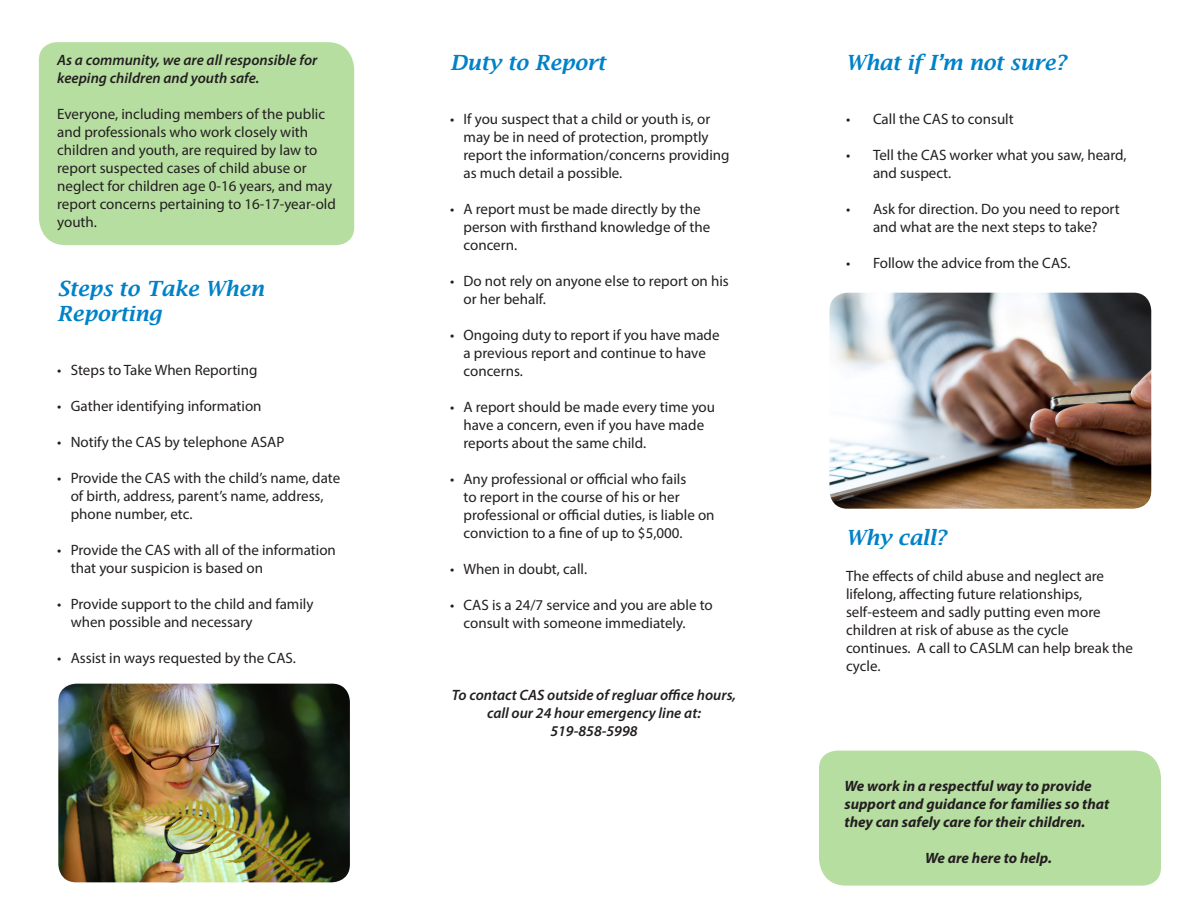
<style>
.page{position:relative;width:1188px;height:918px;background:#fff}
.page>*{position:absolute;margin:0;border:0;box-sizing:border-box;transform-origin:0 0}
.Paragraph_Style_1{font:italic 600 21px/25.2px "Lucida Bright";color:#0082c8}
.Paragraph_Style_1-2{font:15px/18px "Myriad Pro";color:#231f20}
.Paragraph_Style_1-3{font:italic 600 15px/18px "Myriad Pro";color:#231f20;text-align:center}
.Paragraph_Style_1-4{font:italic 700 15px/18px "Myriad Pro";color:#231f20}
</style>
<div class="page">
<div style="left:39px;top:42px;width:315px;height:203px;background:#b7dea1"></div>
<div style="left:819px;top:751px;width:342px;height:135px;background:#b7dea1"></div>
<img style="left:829px;top:293px;width:322px;height:216px">
<img style="left:58px;top:684px;width:292px;height:198px">
<p class="Paragraph_Style_1-3" style="left:57px;top:51px;width:262px;text-align:left">As a community, we are all responsible for keeping children and youth safe.</p>
<p class="Paragraph_Style_1-2" style="left:57px;top:105px;width:280px">Everyone, including members of the public and professionals who work closely with children and youth, are required by law to report suspected cases of child abuse or neglect for children age 0-16 years, and may report concerns pertaining to 16-17-year-old youth.</p>
<p class="Paragraph_Style_1" style="left:57px;top:275px;width:208px">Steps to Take When<br>Reporting</p>
<p class="Paragraph_Style_1-2" style="left:57px;top:361px;width:202px">• Steps to Take When Reporting</p>
<p class="Paragraph_Style_1-2" style="left:57px;top:397px;width:206px">• Gather identifying information</p>
<p class="Paragraph_Style_1-2" style="left:57px;top:433px;width:229px">• Notify the CAS by telephone ASAP</p>
<p class="Paragraph_Style_1-2" style="left:71px;top:469px;width:271px;text-indent:-14px">• Provide the CAS with the child’s name, date of birth, address, parent’s name, address, phone number, etc.</p>
<p class="Paragraph_Style_1-2" style="left:71px;top:541px;width:267px;text-indent:-14px">• Provide the CAS with all of the information that your suspicion is based on</p>
<p class="Paragraph_Style_1-2" style="left:71px;top:595px;width:244px;text-indent:-14px">• Provide support to the child and family when possible and necessary</p>
<p class="Paragraph_Style_1-2" style="left:57px;top:649px;width:240px">• Assist in ways requested by the CAS.</p>
<p class="Paragraph_Style_1" style="left:450px;top:50px;width:157px">Duty to Report</p>
<p class="Paragraph_Style_1-2" style="left:464px;top:110px;width:268px;text-indent:-14px">• If you suspect that a child or youth is, or may be in need of protection, promptly report the information/concerns providing as much detail a possible.</p>
<p class="Paragraph_Style_1-2" style="left:464px;top:200px;width:248px;text-indent:-14px">• A report must be made directly by the person with firsthand knowledge of the concern.</p>
<p class="Paragraph_Style_1-2" style="left:464px;top:272px;width:267px;text-indent:-14px">• Do not rely on anyone else to report on his or her behalf.</p>
<p class="Paragraph_Style_1-2" style="left:464px;top:326px;width:258px;text-indent:-14px">• Ongoing duty to report if you have made a previous report and continue to have concerns.</p>
<p class="Paragraph_Style_1-2" style="left:464px;top:398px;width:253px;text-indent:-14px">• A report should be made every time you have a concern, even if you have made reports about the same child.</p>
<p class="Paragraph_Style_1-2" style="left:464px;top:470px;width:253px;text-indent:-14px">• Any professional or official who fails<br>to report in the course of his or her professional or official duties, is liable on conviction to a fine of up to $5,000.</p>
<p class="Paragraph_Style_1-2" style="left:450px;top:560px;width:139px">• When in doubt, call.</p>
<p class="Paragraph_Style_1-2" style="left:464px;top:596px;width:251px;text-indent:-14px">• CAS is a 24/7 service and you are able to consult with someone immediately.</p>
<p class="Paragraph_Style_1-3" style="left:452px;top:686px;width:286px">To contact CAS outside of regluar office hours, call our 24 hour emergency line at:</p>
<p class="Paragraph_Style_1-3" style="left:550px;top:722px;width:89px">519-858-5998</p>
<p class="Paragraph_Style_1" style="left:846px;top:50px;width:222px">What if I’m not sure?</p>
<p class="Paragraph_Style_1-2" style="left:846px;top:110px;width:169px">• Call the CAS to consult</p>
<p class="Paragraph_Style_1-2" style="left:873px;top:146px;width:255px;text-indent:-27px">• Tell the CAS worker what you saw, heard, and suspect.</p>
<p class="Paragraph_Style_1-2" style="left:846px;top:200px;width:275px;text-align:center">• Ask for direction. Do you need to report and what are the next steps to take?</p>
<p class="Paragraph_Style_1-2" style="left:846px;top:254px;width:226px">• Follow the advice from the CAS.</p>
<p class="Paragraph_Style_1" style="left:846px;top:525px;width:102px">Why call?</p>
<p class="Paragraph_Style_1-2" style="left:846px;top:567px;width:289px">The effects of child abuse and neglect are lifelong, affecting future relationships, self-esteem and sadly putting even more children at risk of abuse as the cycle continues. A call to CASLM can help break the cycle.</p>
<p class="Paragraph_Style_1-4" style="left:845px;top:776px;width:266px">We work in a respectful way to provide support and guidance for families so that they can safely care for their children.</p>
<p class="Paragraph_Style_1-4" style="left:925px;top:848px;width:129px">We are here to help.</p>
</div>
